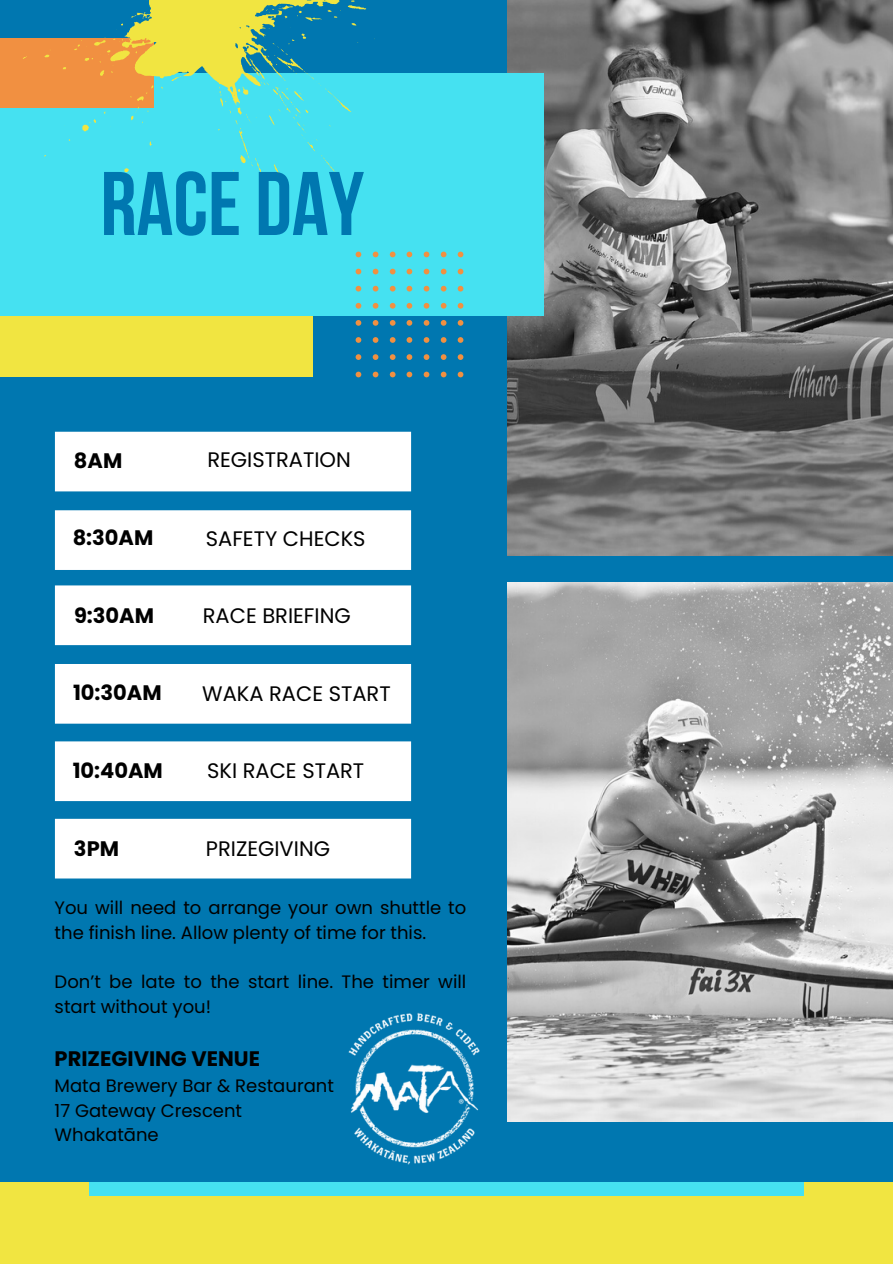
<style>
.page{position:relative;width:893px;height:1264px;background:#fff}
.page>*{position:absolute;margin:0;border:0;box-sizing:border-box;transform-origin:0 0}
.t1{font:700 90px "Bebas Neue";color:#0077b0}
.t2{font:21px "Poppins";color:#000}
.t3{font:700 21px "Poppins";color:#000}
.t4{font:18px/24.8px "Poppins";color:#000}
</style>
<div class="page">
<div style="left:0;top:0;width:892px;height:1263px;background:#0077b0"></div>
<img style="left:508px;top:0;width:384px;height:555px">
<img style="left:508px;top:582px;width:384px;height:539px">
<div style="left:0;top:285px;width:312px;height:92px;background:#f1e541"></div>
<div style="left:0;top:73px;width:543px;height:243px;background:#45e1f1"></div>
<div style="left:0;top:38px;width:154px;height:70px;background:#f19041"></div>
<svg style="left:23px;top:0;width:352px;height:176px"></svg>
<div style="left:0;top:1182px;width:892px;height:81px;background:#f1e541"></div>
<div style="left:89px;top:1182px;width:715px;height:13px;background:#45e1f1"></div>
<svg style="left:355px;top:251px;width:109px;height:127px"></svg>
<div style="left:55px;top:432px;width:356px;height:59px;background:#fff"></div>
<div style="left:55px;top:510px;width:356px;height:60px;background:#fff"></div>
<div style="left:55px;top:585px;width:356px;height:60px;background:#fff"></div>
<div style="left:55px;top:664px;width:356px;height:59px;background:#fff"></div>
<div style="left:55px;top:741px;width:356px;height:60px;background:#fff"></div>
<div style="left:55px;top:818px;width:356px;height:60px;background:#fff"></div>
<img style="left:348px;top:1012px;width:131px;height:153px">
<p class="t1" style="left:100px;top:167px;width:265px">RACE DAY</p>
<h3 class="t3" style="left:74px;top:446px;width:50px">8AM</h3>
<h2 class="t2" style="left:207px;top:445px;width:145px">REGISTRATION</h2>
<p class="t3" style="left:73px;top:522px;width:82px">8:30AM</p>
<h3 class="t2" style="left:206px;top:524px;width:161px">SAFETY CHECKS</h3>
<h2 class="t3" style="left:74px;top:600px;width:81px">9:30AM</h2>
<p class="t2" style="left:203px;top:600px;width:149px">RACE BRIEFING</p>
<h3 class="t3" style="left:73px;top:678px;width:90px">10:30AM</h3>
<h2 class="t2" style="left:202px;top:679px;width:190px">WAKA RACE START</h2>
<p class="t3" style="left:73px;top:755px;width:92px">10:40AM</p>
<h3 class="t2" style="left:207px;top:755px;width:159px">SKI RACE START</h3>
<p class="t3" style="left:74px;top:834px;width:47px">3PM</p>
<h2 class="t2" style="left:206px;top:834px;width:126px">PRIZEGIVING</h2>
<p class="t4" style="left:55px;top:895px;width:413px">You will need to arrange your own shuttle to the finish line. Allow plenty of time for this.</p>
<p class="t4" style="left:55px;top:969px;width:413px">Don’t be late to the start line. The timer will start without you!</p>
<h2 class="t3" style="left:55px;top:1043px;width:207px">PRIZEGIVING VENUE</h2>
<h3 class="t4" style="left:55px;top:1073px;width:281px">Mata Brewery Bar &amp; Restaurant</h3>
<p class="t4" style="left:55px;top:1097px;width:189px">17 Gateway Crescent</p>
<h2 class="t4" style="left:55px;top:1122px;width:106px">Whakatāne</h2>
</div>
